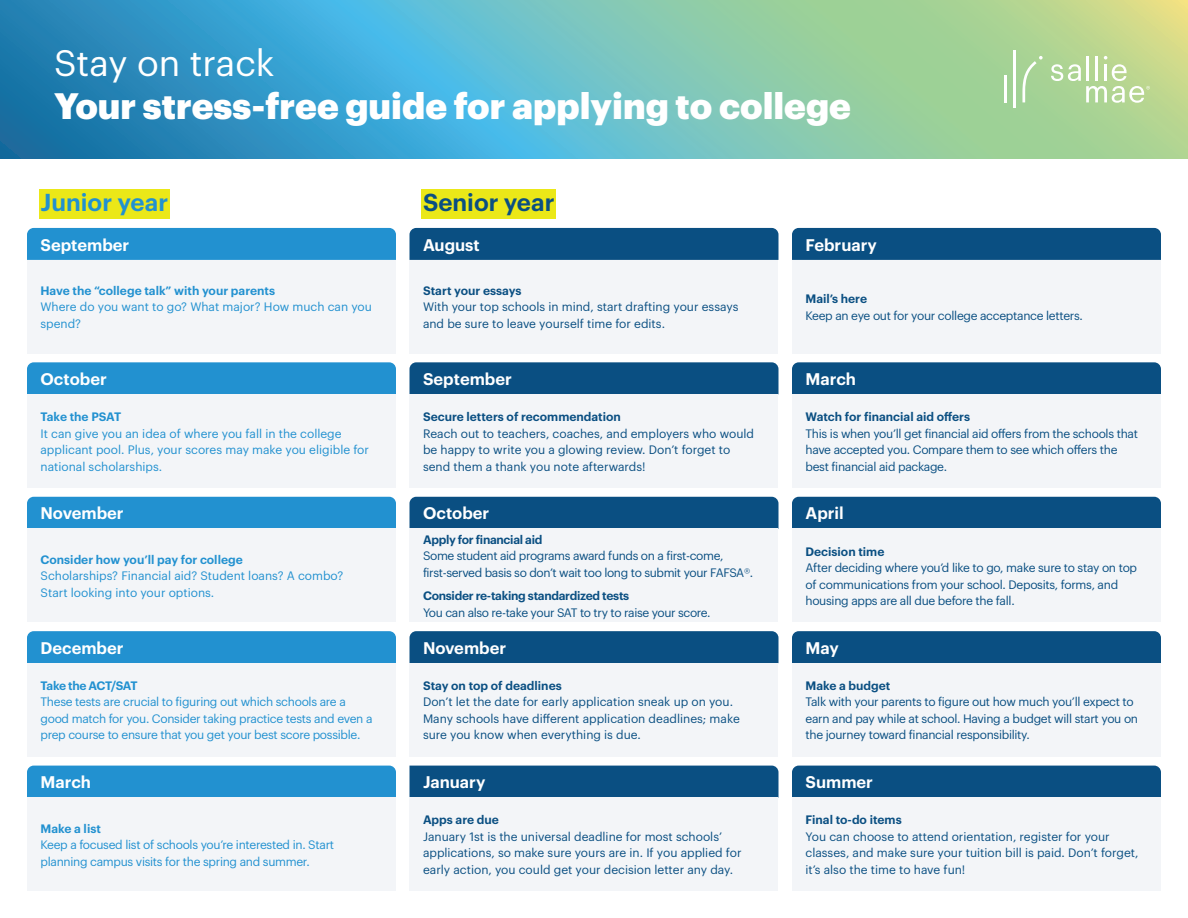
<style>
.page{position:relative;width:1188px;height:918px;background:#fff}
.page>*{position:absolute;margin:0;border:0;box-sizing:border-box;transform-origin:0 0}
.t1{font:900 36px/43.5px "Graphik";color:#fff}
.t2{font:600 24px "Graphik";color:#2291d0}
.t3{font:600 24px "Graphik";color:#0a4f82}
.t4{font:600 16.5px "Graphik";color:#fff}
.t5{font:12px/16.5px "Graphik";letter-spacing:-.015em;color:#0a4f82}
.t6{font:12px/16.5px "Graphik";letter-spacing:-.02em;color:#2291d0}
.t7{font:12px/16.5px "Graphik";color:#2291d0}
.t8{font:600 12px "Graphik";color:#0a4f82}
.t9{font:600 12px "Graphik";color:#2291d0}
.t10{font:600 12px "Graphik";letter-spacing:-.025em;color:#0a4f82}
.t11{font:600 12px "Graphik";letter-spacing:-.05em;color:#2291d0}
.s1{font-weight:400}
.s2{font-weight:300}
</style>
<div class="page">
<div style="left:422px;top:189px;width:134px;height:30px;background:#ebe818"></div>
<div style="left:39px;top:189px;width:131px;height:30px;background:#ebe818"></div>
<svg style="left:0;top:0;width:1188px;height:159px;background:#69b6b7"></svg>
<div style="left:27px;top:228px;width:369px;height:32px;background:#2291d0"></div>
<div style="left:410px;top:228px;width:368px;height:32px;background:#0a4f82"></div>
<div style="left:792px;top:228px;width:369px;height:32px;background:#0a4f82"></div>
<div style="left:27px;top:362px;width:369px;height:32px;background:#2291d0"></div>
<div style="left:410px;top:362px;width:368px;height:32px;background:#0a4f82"></div>
<div style="left:792px;top:362px;width:369px;height:32px;background:#0a4f82"></div>
<div style="left:27px;top:497px;width:369px;height:32px;background:#2291d0"></div>
<div style="left:410px;top:497px;width:368px;height:32px;background:#0a4f82"></div>
<div style="left:792px;top:497px;width:369px;height:32px;background:#0a4f82"></div>
<div style="left:27px;top:631px;width:369px;height:32px;background:#2291d0"></div>
<div style="left:410px;top:631px;width:368px;height:32px;background:#0a4f82"></div>
<div style="left:792px;top:631px;width:369px;height:32px;background:#0a4f82"></div>
<div style="left:27px;top:766px;width:369px;height:32px;background:#2291d0"></div>
<div style="left:410px;top:766px;width:368px;height:32px;background:#0a4f82"></div>
<div style="left:792px;top:766px;width:369px;height:32px;background:#0a4f82"></div>
<div style="left:27px;top:260px;width:369px;height:93px;background:#f3f5f8"></div>
<div style="left:410px;top:260px;width:368px;height:93px;background:#f3f5f8"></div>
<div style="left:792px;top:260px;width:369px;height:93px;background:#f3f5f8"></div>
<div style="left:27px;top:394px;width:369px;height:94px;background:#f3f5f8"></div>
<div style="left:410px;top:394px;width:368px;height:94px;background:#f3f5f8"></div>
<div style="left:792px;top:394px;width:369px;height:94px;background:#f3f5f8"></div>
<div style="left:27px;top:529px;width:369px;height:93px;background:#f3f5f8"></div>
<div style="left:410px;top:529px;width:368px;height:93px;background:#f3f5f8"></div>
<div style="left:792px;top:529px;width:369px;height:93px;background:#f3f5f8"></div>
<div style="left:27px;top:663px;width:369px;height:94px;background:#f3f5f8"></div>
<div style="left:410px;top:663px;width:368px;height:94px;background:#f3f5f8"></div>
<div style="left:792px;top:663px;width:369px;height:94px;background:#f3f5f8"></div>
<div style="left:27px;top:798px;width:369px;height:93px;background:#f3f5f8"></div>
<div style="left:410px;top:798px;width:368px;height:93px;background:#f3f5f8"></div>
<div style="left:792px;top:798px;width:369px;height:93px;background:#f3f5f8"></div>
<svg style="left:1051px;top:56px;width:99px;height:47px"></svg>
<svg style="left:1022px;top:56px;width:21px;height:46px"></svg>
<hr style="left:1013px;top:51px;width:3px;height:57px;background:#fff">
<hr style="left:1004px;top:75px;width:3px;height:27px;background:#fff">
<p class="t1" style="left:54px;top:37px;width:798px"><span class="s1">Stay on track<br></span>Your stress-free guide for applying to college</p>
<p class="t2" style="left:40px;top:184px;width:129px">Junior year</p>
<p class="t3" style="left:423px;top:184px;width:133px">Senior year</p>
<p class="t4" style="left:40px;top:232px;width:90px">September</p>
<p class="t4" style="left:423px;top:232px;width:58px">August</p>
<p class="t4" style="left:806px;top:232px;width:73px">February</p>
<p class="t9" style="left:40px;top:281px;width:236px">Have the “college talk” with your parents</p>
<p class="t7" style="left:40px;top:298px;width:333px">Where do you want to go? What major? How much can you spend?</p>
<p class="t8" style="left:423px;top:281px;width:100px">Start your essays</p>
<p class="t5" style="left:423px;top:298px;width:317px">With your top schools in mind, start drafting your essays and be sure to leave yourself time for edits.</p>
<p class="t8" style="left:806px;top:290px;width:63px">Mail’s here</p>
<p class="t5" style="left:806px;top:306px;width:279px">Keep an eye out for your college acceptance letters.</p>
<p class="t4" style="left:40px;top:366px;width:68px">October</p>
<p class="t4" style="left:423px;top:366px;width:90px">September</p>
<p class="t4" style="left:806px;top:366px;width:52px">March</p>
<p class="t9" style="left:40px;top:408px;width:82px">Take the PSAT</p>
<p class="t7" style="left:40px;top:424px;width:330px">It can give you an idea of where you fall in the college applicant pool. Plus, your scores may make you eligible for national scholarships.</p>
<p class="t8" style="left:423px;top:408px;width:199px">Secure letters of recommendation</p>
<p class="t5" style="left:423px;top:424px;width:333px">Reach out to teachers, coaches, and employers who would be happy to write you a glowing review. Don’t forget to send them a thank you note afterwards!</p>
<p class="t8" style="left:806px;top:408px;width:166px">Watch for financial aid offers</p>
<p class="t5" style="left:806px;top:424px;width:334px">This is when you’ll get financial aid offers from the schools that have accepted you. Compare them to see which offers the best financial aid package.</p>
<p class="t4" style="left:40px;top:501px;width:85px">November</p>
<p class="t4" style="left:423px;top:501px;width:68px">October</p>
<p class="t4" style="left:806px;top:501px;width:40px">April</p>
<p class="t9" style="left:40px;top:550px;width:204px">Consider how you’ll pay for college</p>
<p class="t7" style="left:40px;top:567px;width:304px">Scholarships? Financial aid? Student loans? A combo?<br>Start looking into your options.</p>
<p class="t10" style="left:423px;top:530px;width:121px">Apply for financial aid</p>
<p class="t5" style="left:423px;top:547px;width:332px">Some student aid programs award funds on a first-come, first-served basis so don’t wait too long to submit your FAFSA<span class="s2">®</span>.</p>
<p class="t10" style="left:423px;top:587px;width:208px">Consider re-taking standardized tests</p>
<p class="t5" style="left:423px;top:603px;width:289px">You can also re-take your SAT to try to raise your score.</p>
<p class="t8" style="left:806px;top:542px;width:80px">Decision time</p>
<p class="t5" style="left:806px;top:558px;width:333px">After deciding where you’d like to go, make sure to stay on top of communications from your school. Deposits, forms, and housing apps are all due before the fall.</p>
<p class="t4" style="left:40px;top:635px;width:85px">December</p>
<p class="t4" style="left:423px;top:635px;width:85px">November</p>
<p class="t4" style="left:806px;top:635px;width:35px">May</p>
<p class="t11" style="left:40px;top:676px;width:99px">Take the ACT/SAT</p>
<p class="t6" style="left:40px;top:693px;width:333px">These tests are crucial to figuring out which schools are a good match for you. Consider taking practice tests and even a prep course to ensure that you get your best score possible.</p>
<p class="t8" style="left:423px;top:676px;width:140px">Stay on top of deadlines</p>
<p class="t5" style="left:423px;top:693px;width:318px">Don’t let the date for early application sneak up on you.<br>Many schools have different application deadlines; make sure you know when everything is due.</p>
<p class="t8" style="left:806px;top:676px;width:86px">Make a budget</p>
<p class="t5" style="left:806px;top:693px;width:334px">Talk with your parents to figure out how much you’ll expect to earn and pay while at school. Having a budget will start you on the journey toward financial responsibility.</p>
<p class="t4" style="left:40px;top:770px;width:52px">March</p>
<p class="t4" style="left:423px;top:770px;width:64px">January</p>
<p class="t4" style="left:806px;top:770px;width:69px">Summer</p>
<p class="t9" style="left:40px;top:819px;width:62px">Make a list</p>
<p class="t6" style="left:40px;top:836px;width:295px">Keep a focused list of schools you’re interested in. Start planning campus visits for the spring and summer.</p>
<p class="t8" style="left:423px;top:811px;width:77px">Apps are due</p>
<p class="t5" style="left:423px;top:827px;width:320px">January 1st is the universal deadline for most schools’ applications, so make sure yours are in. If you applied for early action, you could get your decision letter any day.</p>
<p class="t8" style="left:806px;top:811px;width:98px">Final to-do items</p>
<p class="t5" style="left:806px;top:827px;width:334px">You can choose to attend orientation, register for your classes, and make sure your tuition bill is paid. Don’t forget, it’s also the time to have fun!</p>
</div>
